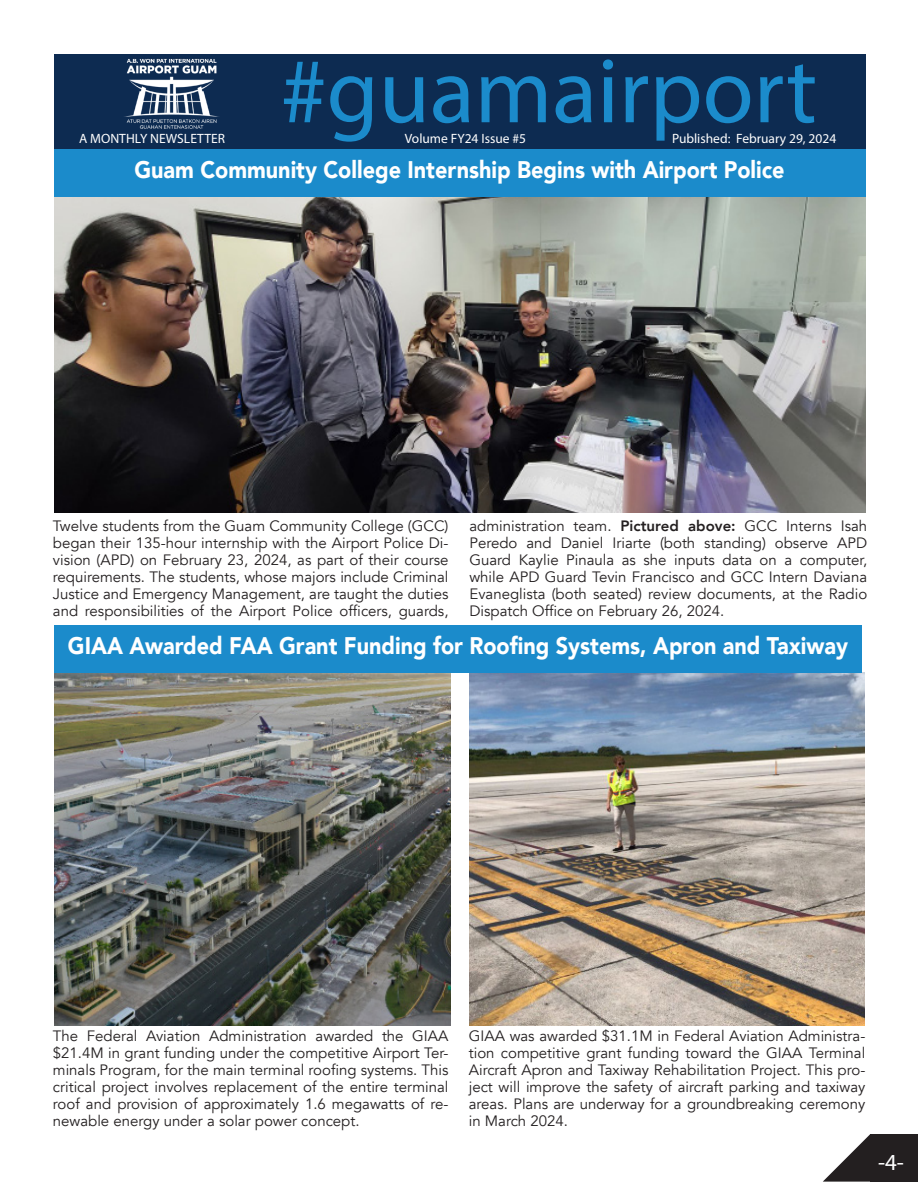
<style>
.page{position:relative;width:918px;height:1188px;background:#fff}
.page>*{position:absolute;margin:0;border:0;box-sizing:border-box;transform-origin:0 0}
.Title_-_79pt{font:93px "Myriad Pro";color:#1b8bcb}
.t1{font:900 24px "Avenir";color:#fff;scale:.9 1}
.t2{font:23.1px "Myriad Pro";color:#fff}
.t3{font:15px/17px "Avenir";color:#231f20;text-align:justify}
.Body_Text{font:13.5px "Myriad Pro";color:#fff}
.s1{font-weight:800}
</style>
<div class="page">
<img style="left:469px;top:672px;width:395px;height:354px">
<img style="left:54px;top:673px;width:397px;height:353px">
<div style="left:870px;top:1134px;width:48px;height:48px;background:#231f20"></div>
<svg style="left:823px;top:1134px;width:47px;height:48px"></svg>
<div style="left:54px;top:54px;width:811px;height:95px;background:#0d2b51"></div>
<img style="left:124px;top:58px;width:95px;height:71px">
<div style="left:54px;top:625px;width:808px;height:48px;background:#1b8bcb"></div>
<img style="left:54px;top:197px;width:812px;height:316px">
<div style="left:54px;top:149px;width:811px;height:48px;background:#1b8bcb"></div>
<p class="Title_-_79pt" style="left:281px;top:34px;width:538px">#guamairport</p>
<p class="Body_Text" style="left:79px;top:130px;width:147px">A MONTHLY NEWSLETTER</p>
<p class="Body_Text" style="left:405px;top:130px;width:123px">Volume FY24 Issue #5</p>
<p class="Body_Text" style="left:672px;top:130px;width:166px">Published: February 29, 2024</p>
<p class="t1" style="left:134px;top:149px;width:724px">Guam Community College Internship Begins with Airport Police</p>
<p class="t3" style="left:53px;top:517px;width:397px">Twelve students from the Guam Community College (GCC) began their 135-hour internship with the Airport Police Di&shy;vision (APD) on February 23, 2024, as part of their course requirements. The students, whose majors include Criminal Justice and Emergency Management, are taught the duties and responsibilities of the Airport Police officers, guards,</p>
<p class="t1" style="left:68px;top:625px;width:868px">GIAA Awarded FAA Grant Funding for Roofing Systems, Apron and Taxiway</p>
<p class="t3" style="left:469px;top:517px;width:399px">administration team. <span class="s1">Pictured above:</span> GCC Interns Isah Peredo and Daniel Iriarte (both standing) observe APD Guard Kaylie Pinaula as she inputs data on a computer, while APD Guard Tevin Francisco and GCC Intern Daviana Evaneglista (both seated) review documents, at the Radio Dispatch Office on February 26, 2024.</p>
<p class="t3" style="left:53px;top:1028px;width:397px">The Federal Aviation Administration awarded the GIAA $21.4M in grant funding under the competitive Airport Ter&shy;minals Program, for the main terminal roofing systems. This critical project involves replacement of the entire terminal roof and provision of approximately 1.6 megawatts of re&shy;newable energy under a solar power concept.</p>
<p class="t3" style="left:469px;top:1028px;width:398px">GIAA was awarded $31.1M in Federal Aviation Administra&shy;tion competitive grant funding toward the GIAA Terminal Aircraft Apron and Taxiway Rehabilitation Project. This pro&shy;ject will improve the safety of aircraft parking and taxiway areas. Plans are underway for a groundbreaking ceremony in March 2024.</p>
<h3 class="t2" style="left:878px;top:1148px;width:27px">-4-</h3>
</div>
